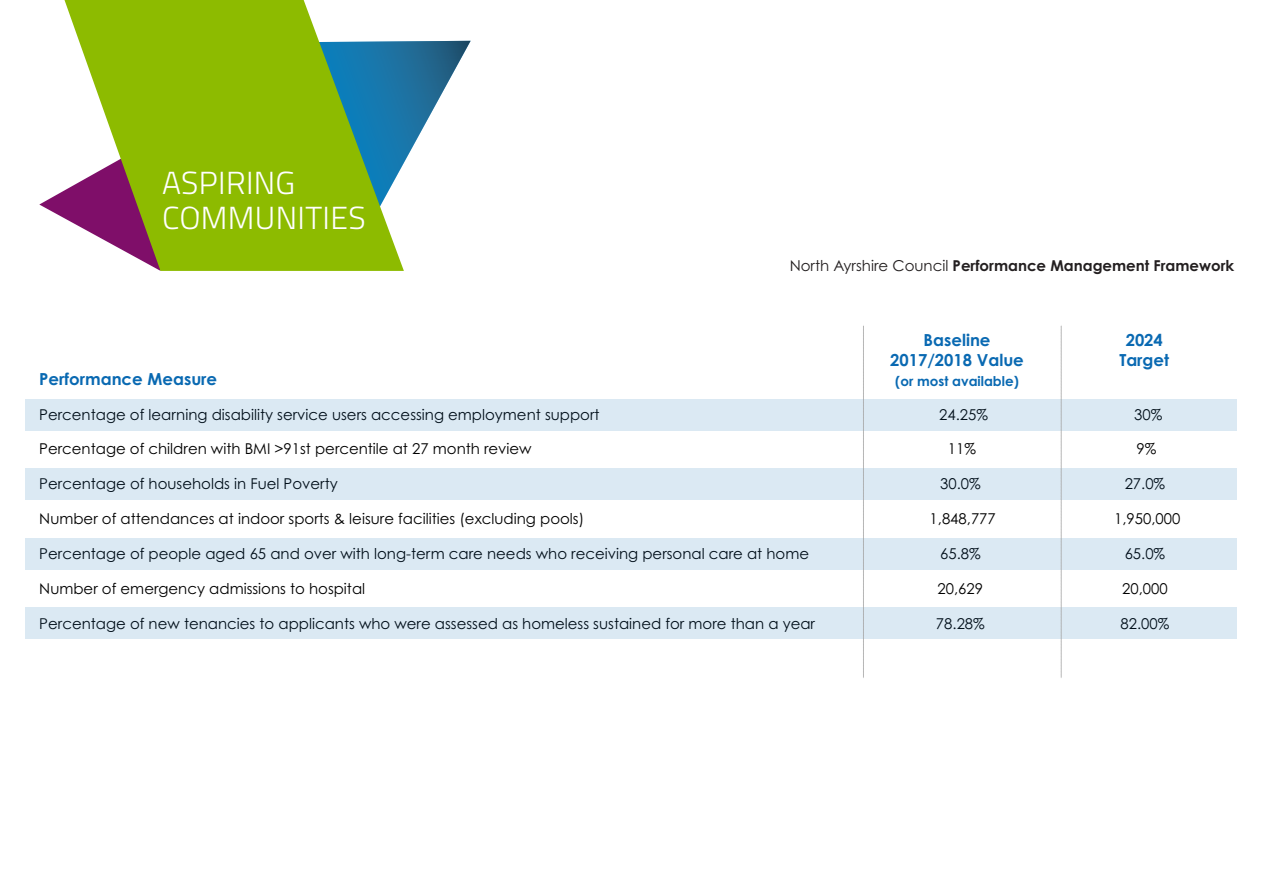
<style>
.page{position:relative;width:1263px;height:893px;background:#fff}
.page>*{position:absolute;margin:0;border:0;box-sizing:border-box;transform-origin:0 0}
.t1{font:300 31.95px/35px "Titillium Web";letter-spacing:.01em;color:#fff}
.t2{font:700 16.65px/20px "Century Gothic";color:#0969b2;text-align:center}
.t3{font:15px "Century Gothic";color:#000}
.t4{font:700 15px "Century Gothic";color:#231f20}
.t5{font:700 13.5px "Century Gothic";color:#0969b2}
.s1{font-weight:400}
</style>
<div class="page">
<svg style="left:404px;top:41px;width:67px;height:122px"></svg>
<svg style="left:39px;top:193px;width:21px;height:23px"></svg>
<svg style="left:60px;top:0;width:344px;height:271px;background:#92b53c"></svg>
<div style="left:26px;top:399px;width:1211px;height:31px;background:#dbe9f3"></div>
<div style="left:26px;top:468px;width:1211px;height:32px;background:#dbe9f3"></div>
<div style="left:26px;top:538px;width:1211px;height:32px;background:#dbe9f3"></div>
<div style="left:26px;top:607px;width:1211px;height:32px;background:#dbe9f3"></div>
<svg style="left:1061px;top:325px;width:1px;height:353px"></svg>
<svg style="left:863px;top:325px;width:1px;height:353px"></svg>
<h1 class="t1" style="left:162px;top:170px;width:205px">ASPIRING<br>COMMUNITIES</h1>
<p class="t2" style="left:39px;top:370px;width:179px">Performance Measure</p>
<p class="t4" style="left:790px;top:257px;width:446px"><span class="s1">North Ayrshire Council</span> Performance Management Framework</p>
<p class="t2" style="left:890px;top:330px;width:135px">Baseline<br>2017/2018 Value</p>
<p class="t5" style="left:895px;top:373px;width:125px">(or most available)</p>
<p class="t2" style="left:1119px;top:330px;width:51px">2024<br>Target</p>
<p class="t3" style="left:39px;top:408px;width:562px">Percentage of learning disability service users accessing employment support</p>
<p class="t3" style="left:939px;top:408px;width:50px">24.25%</p>
<p class="t3" style="left:1134px;top:408px;width:30px">30%</p>
<p class="t3" style="left:39px;top:443px;width:494px">Percentage of children with BMI &gt;91st percentile at 27 month review</p>
<p class="t3" style="left:948px;top:443px;width:30px">11%</p>
<p class="t3" style="left:1136px;top:443px;width:21px">9%</p>
<p class="t3" style="left:39px;top:475px;width:300px">Percentage of households in Fuel Poverty</p>
<p class="t3" style="left:940px;top:478px;width:42px">30.0%</p>
<p class="t3" style="left:1125px;top:478px;width:42px">27.0%</p>
<p class="t3" style="left:39px;top:513px;width:546px">Number of attendances at indoor sports &amp; leisure facilities (excluding pools)</p>
<p class="t3" style="left:929px;top:513px;width:68px">1,848,777</p>
<p class="t3" style="left:1114px;top:513px;width:68px">1,950,000</p>
<p class="t3" style="left:39px;top:545px;width:771px">Percentage of people aged 65 and over with long-term care needs who receiving personal care at home</p>
<p class="t3" style="left:940px;top:548px;width:42px">65.8%</p>
<p class="t3" style="left:1125px;top:548px;width:42px">65.0%</p>
<p class="t3" style="left:39px;top:583px;width:327px">Number of emergency admissions to hospital</p>
<p class="t3" style="left:938px;top:583px;width:47px">20,629</p>
<p class="t3" style="left:1122px;top:583px;width:47px">20,000</p>
<p class="t3" style="left:39px;top:615px;width:777px">Percentage of new tenancies to applicants who were assessed as homeless sustained for more than a year</p>
<p class="t3" style="left:936px;top:618px;width:50px">78.28%</p>
<p class="t3" style="left:1120px;top:618px;width:50px">82.00%</p>
</div>
